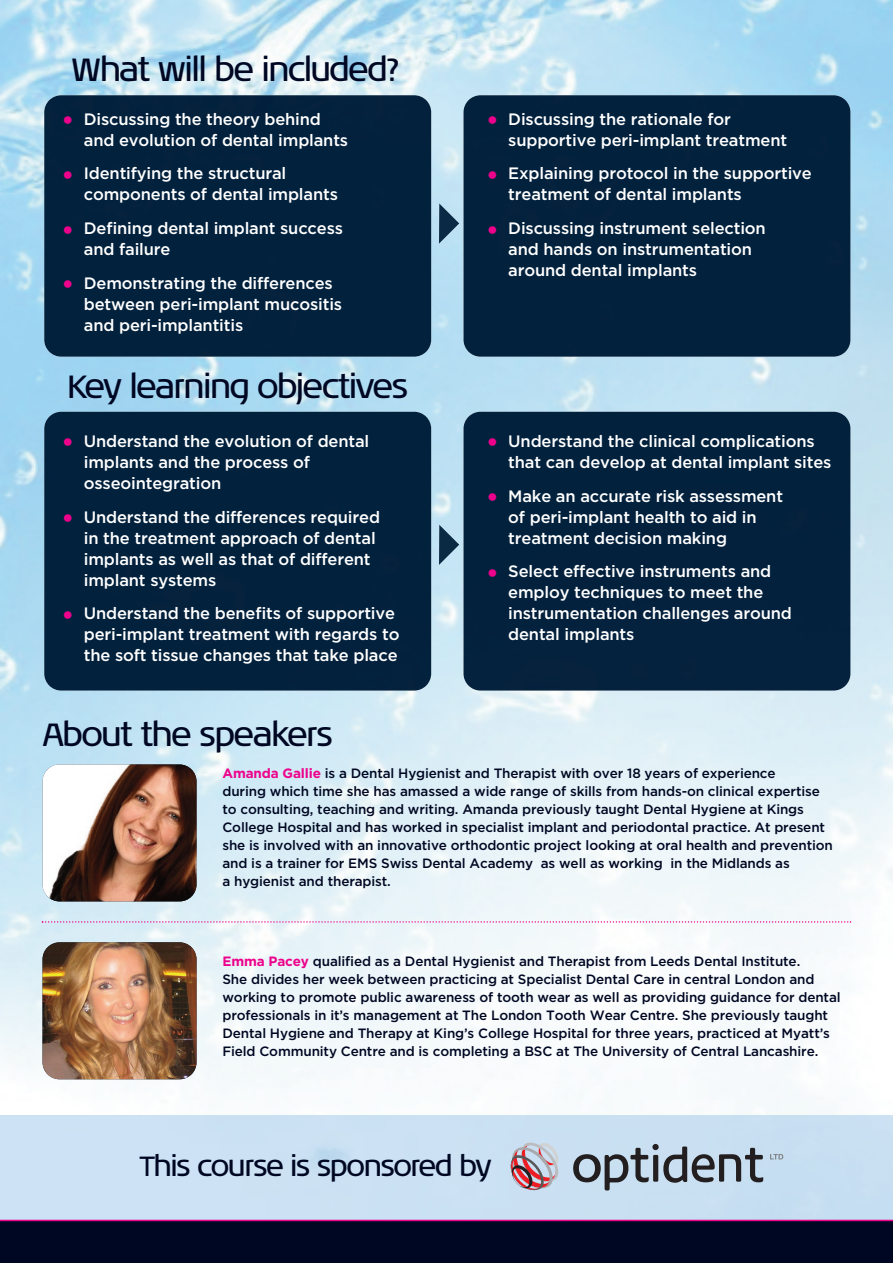
<style>
.page{position:relative;width:893px;height:1263px;background:#fff}
.page>*{position:absolute;margin:0;border:0;box-sizing:border-box;transform-origin:0 0}
.t1{font:33px "Noa LT Std";letter-spacing:-.055em;color:#000723}
.t2{font:28.5px "Noa LT Std";letter-spacing:-.06em;color:#000723}
.t3{font:500 16.5px/21px "Gotham";letter-spacing:-.01em;color:#fff}
.t4{font:500 13.5px/18px "Gotham";letter-spacing:-.01em;color:#000723}
.s1{font-weight:700;font-size:25.5px;color:#ed028c}
.s2{font-weight:700;color:#ed028c}
</style>
<div class="page">
<img style="left:0;top:0;width:893px;height:1116px">
<div style="left:0;top:1116px;width:893px;height:104px;background:#cbe1f3"></div>
<div style="left:44px;top:95px;width:387px;height:262px;background:#02213d"></div>
<div style="left:463px;top:95px;width:387px;height:262px;background:#02213d"></div>
<div style="left:44px;top:412px;width:387px;height:279px;background:#02213d"></div>
<img style="left:43px;top:764px;width:154px;height:137px;border-radius:17px">
<img style="left:43px;top:942px;width:154px;height:137px;border-radius:17px">
<div style="left:463px;top:412px;width:387px;height:279px;background:#03213d"></div>
<div style="left:0;top:1220px;width:893px;height:43px;background:#000723"></div>
<hr style="left:0;top:1220px;width:893px;height:1px;background:#ed028c">
<svg style="left:663px;top:1146px;width:100px;height:37px;background:#8c9aa6"></svg>
<div style="left:652px;top:1144px;width:7px;height:6px;background:#231f20;border-radius:50%"></div>
<svg style="left:573px;top:1148px;width:76px;height:42px;background:#92a0ac"></svg>
<div style="left:653px;top:1155px;width:5px;height:27px;background:#231f20;border-radius:2px"></div>
<svg style="left:770px;top:1154px;width:13px;height:5px"></svg>
<svg style="left:511px;top:1142px;width:50px;height:50px;background:#bda6b2"></svg>
<svg style="left:42px;top:921px;width:809px;height:2px"></svg>
<img style="left:439px;top:203px;width:20px;height:41px">
<img style="left:439px;top:525px;width:20px;height:40px">
<h1 class="t1" style="left:71px;top:59px;width:331px">What will be included?</h1>
<p class="t3" style="left:84px;top:108px;width:266px;text-indent:-22px"><span class="s1">•</span> Discussing the theory behind and evolution of dental implants</p>
<p class="t3" style="left:84px;top:163px;width:256px;text-indent:-22px"><span class="s1">•</span> Identifying the structural components of dental implants</p>
<p class="t3" style="left:84px;top:217px;width:261px;text-indent:-22px"><span class="s1">•</span> Defining dental implant success and failure</p>
<p class="t3" style="left:84px;top:272px;width:260px;text-indent:-22px"><span class="s1">•</span> Demonstrating the differences between peri-implant mucositis and peri-implantitis</p>
<h1 class="t1" style="left:67px;top:376px;width:343px">Key learning objectives</h1>
<p class="t3" style="left:84px;top:430px;width:287px;text-indent:-22px"><span class="s1">•</span> Understand the evolution of dental implants and the process of osseointegration</p>
<p class="t3" style="left:84px;top:506px;width:298px;text-indent:-22px"><span class="s1">•</span> Understand the differences required in the treatment approach of dental implants as well as that of different implant systems</p>
<p class="t3" style="left:84px;top:603px;width:317px;text-indent:-22px"><span class="s1">•</span> Understand the benefits of supportive peri-implant treatment with regards to the soft tissue changes that take place</p>
<h1 class="t1" style="left:43px;top:723px;width:292px">About the speakers</h1>
<p class="t3" style="left:508px;top:108px;width:280px;text-indent:-22px"><span class="s1">•</span> Discussing the rationale for supportive peri-implant treatment</p>
<p class="t3" style="left:508px;top:163px;width:305px;text-indent:-22px"><span class="s1">•</span> Explaining protocol in the supportive treatment of dental implants</p>
<p class="t3" style="left:508px;top:217px;width:259px;text-indent:-22px"><span class="s1">•</span> Discussing instrument selection and hands on instrumentation around dental implants</p>
<p class="t3" style="left:508px;top:430px;width:325px;text-indent:-22px"><span class="s1">•</span> Understand the clinical complications that can develop at dental implant sites</p>
<p class="t3" style="left:508px;top:485px;width:276px;text-indent:-22px"><span class="s1">•</span> Make an accurate risk assessment of peri-implant health to aid in treatment decision making</p>
<p class="t3" style="left:508px;top:561px;width:285px;text-indent:-22px"><span class="s1">•</span> Select effective instruments and employ techniques to meet the instrumentation challenges around dental implants</p>
<p class="t4" style="left:222px;top:764px;width:612px"><span class="s2">Amanda Gallie</span> is a Dental Hygienist and Therapist with over 18 years of experience<br>during which time she has amassed a wide range of skills from hands-on clinical expertise to consulting, teaching and writing. Amanda previously taught Dental Hygiene at Kings College Hospital and has worked in specialist implant and periodontal practice. At present she is involved with an innovative orthodontic project looking at oral health and prevention and is a trainer for EMS Swiss Dental Academy as well as working in the Midlands as<br>a hygienist and therapist.</p>
<p class="t4" style="left:222px;top:952px;width:620px"><span class="s2">Emma Pacey</span> qualified as a Dental Hygienist and Therapist from Leeds Dental Institute.<br>She divides her week between practicing at Specialist Dental Care in central London and working to promote public awareness of tooth wear as well as providing guidance for dental professionals in it’s management at The London Tooth Wear Centre. She previously taught Dental Hygiene and Therapy at King’s College Hospital for three years, practiced at Myatt’s Field Community Centre and is completing a BSC at The University of Central Lancashire.</p>
<h2 class="t2" style="left:139px;top:1157px;width:354px">This course is sponsored by</h2>
</div>
